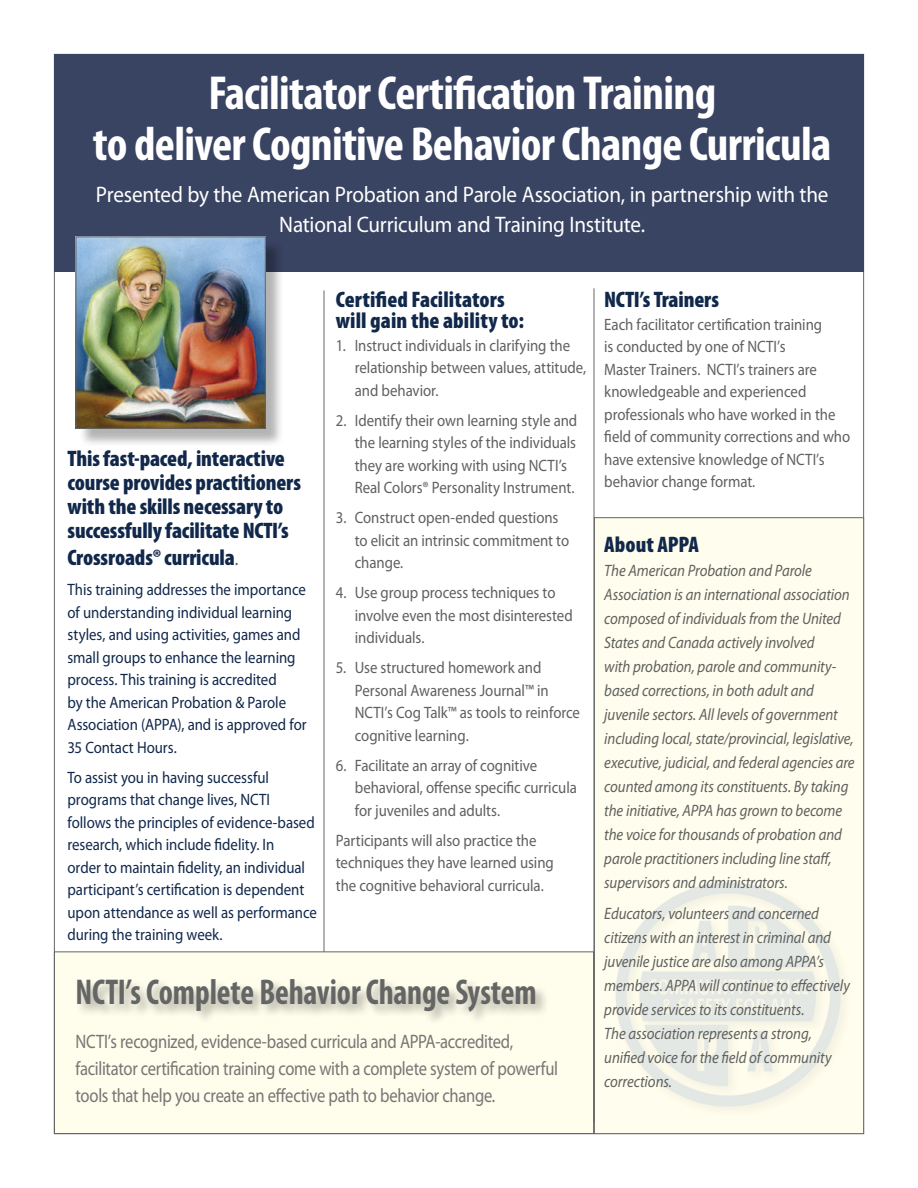
<style>
.page{position:relative;width:918px;height:1188px;background:#fff}
.page>*{position:absolute;margin:0;border:0;box-sizing:border-box;transform-origin:0 0}
.t1{font:700 condensed 48px/51px "Myriad Pro";letter-spacing:-.015em;color:#fff;text-align:center}
.t2{font:700 condensed 36px "Myriad Pro";letter-spacing:-.005em;color:#646665;scale:.91 1}
.body_copy{font:900 condensed 22.5px/24px "Myriad Pro";letter-spacing:-.005em;color:#11284b}
.t3{font:22.5px/30px "Myriad Pro";letter-spacing:-.01em;color:#fff;text-align:center;scale:.94 1}
.subhead{font:900 condensed 22.5px "Myriad Pro";color:#11284b}
.t4{font:19.5px/27px "Myriad Pro";letter-spacing:-.02em;color:#767675;scale:.85 1}
.body_copy-2{font:italic 16.5px/24px "Myriad Pro";letter-spacing:-.005em;color:#5f6160;scale:.9 1}
.numbered_copy{font:16.5px/22.5px "Myriad Pro";letter-spacing:-.005em;color:#5f6160;scale:.9 1}
.body_copy-3{font:16.5px/22.5px "Myriad Pro";letter-spacing:-.005em;color:#11284b;scale:.9 1}
.body_copy-4{font:16.5px/22.5px "Myriad Pro";letter-spacing:-.005em;color:#5f6160;scale:.9 1}
.s1{font-weight:400;font-stretch:normal;font-size:19.5px;color:#5f6160}
</style>
<div class="page">
<div style="left:54px;top:951px;width:540px;height:183px;background:#fffdec;border:1px solid #646665"></div>
<div style="left:54px;top:54px;width:810px;height:217px;background:#394362"></div>
<hr style="left:324px;top:291px;width:1px;height:661px;background:#646665">
<hr style="left:594px;top:288px;width:1px;height:835px;background:#646665">
<div style="left:78px;top:239px;width:206px;height:208px;background:#000;opacity:.3"></div>
<img style="left:78px;top:239px;width:186px;height:188px">
<div style="left:76px;top:237px;width:190px;height:192px;border:1px solid #646665"></div>
<div style="left:76px;top:977px;width:473px;height:48px;background:#000;opacity:.3"></div>
<p class="t1" style="left:93px;top:68px;width:740px">Facilitator Certification Training<br>to deliver Cognitive Behavior Change Curricula</p>
<p class="t3" style="left:96px;top:180px;width:781px">Presented by the American Probation and Parole Association, in partnership with the<br>National Curriculum and Training Institute.</p>
<p class="body_copy" style="left:68px;top:447px;width:235px">This fast-paced, interactive course provides practitioners with the skills necessary to successfully facilitate NCTI’s</p>
<p class="body_copy" style="left:68px;top:546px;width:172px">Crossroads® curricula<span class="s1">.</span></p>
<p class="body_copy-3" style="left:68px;top:579px;width:267px">This training addresses the importance of understanding individual learning styles, and using activities, games and small groups to enhance the learning process. This training is accredited<br>by the American Probation &amp; Parole Association (APPA), and is approved for 35 Contact Hours.</p>
<p class="body_copy-3" style="left:68px;top:766px;width:279px">To assist you in having successful programs that change lives, NCTI follows the principles of evidence-based research, which include fidelity. In<br>order to maintain fidelity, an individual participant’s certification is dependent upon attendance as well as performance during the training week.</p>
<p class="body_copy" style="left:336px;top:290px;width:190px;line-height:21px">Certified Facilitators will gain the ability to:</p>
<p class="numbered_copy" style="left:355px;top:334px;width:259px;text-indent:-19px">1. Instruct individuals in clarifying the relationship between values, attitude, and behavior.</p>
<p class="numbered_copy" style="left:355px;top:409px;width:249px;text-indent:-19px">2. Identify their own learning style and the learning styles of the individuals they are working with using NCTI’s Real Colors® Personality Instrument.</p>
<p class="numbered_copy" style="left:355px;top:507px;width:240px;text-indent:-19px">3. Construct open-ended questions to elicit an intrinsic commitment to change.</p>
<p class="numbered_copy" style="left:355px;top:582px;width:244px;text-indent:-19px">4. Use group process techniques to involve even the most disinterested individuals.</p>
<p class="numbered_copy" style="left:355px;top:657px;width:252px;text-indent:-19px">5. Use structured homework and<br>Personal Awareness Journal™ in<br>NCTI’s Cog Talk™ as tools to reinforce cognitive learning.</p>
<p class="numbered_copy" style="left:355px;top:754px;width:248px;text-indent:-19px">6. Facilitate an array of cognitive behavioral, offense specific curricula for juveniles and adults.</p>
<p class="numbered_copy" style="left:336px;top:829px;width:244px">Participants will also practice the techniques they have learned using the cognitive behavioral curricula.</p>
<p class="t2" style="left:76px;top:972px;width:508px">NCTI’s Complete Behavior Change System</p>
<p class="t4" style="left:76px;top:1028px;width:569px">NCTI’s recognized, evidence-based curricula and APPA-accredited, facilitator certification training come with a complete system of powerful tools that help you create an effective path to behavior change.</p>
<p class="body_copy" style="left:604px;top:288px;width:116px">NCTI’s Trainers</p>
<p class="body_copy-4" style="left:604px;top:313px;width:275px">Each facilitator certification training<br>is conducted by one of NCTI’s<br>Master Trainers. NCTI’s trainers are knowledgeable and experienced professionals who have worked in the field of community corrections and who have extensive knowledge of NCTI’s behavior change format.</p>
<p class="subhead" style="left:604px;top:532px;width:96px">About APPA</p>
<p class="body_copy-2" style="left:604px;top:559px;width:280px">The American Probation and Parole Association is an international association composed of individuals from the United States and Canada actively involved<br>with probation, parole and community&shy;based corrections, in both adult and juvenile sectors. All levels of government including local, state/provincial, legislative, executive, judicial, and federal agencies are counted among its constituents. By taking the initiative, APPA has grown to become the voice for thousands of probation and parole practitioners including line staff, supervisors and administrators.</p>
<p class="body_copy-2" style="left:604px;top:902px;width:274px">Educators, volunteers and concerned citizens with an interest in criminal and juvenile justice are also among APPA’s members. APPA will continue to effectively provide services to its constituents.<br>The association represents a strong, unified voice for the field of community corrections.</p>
</div>
